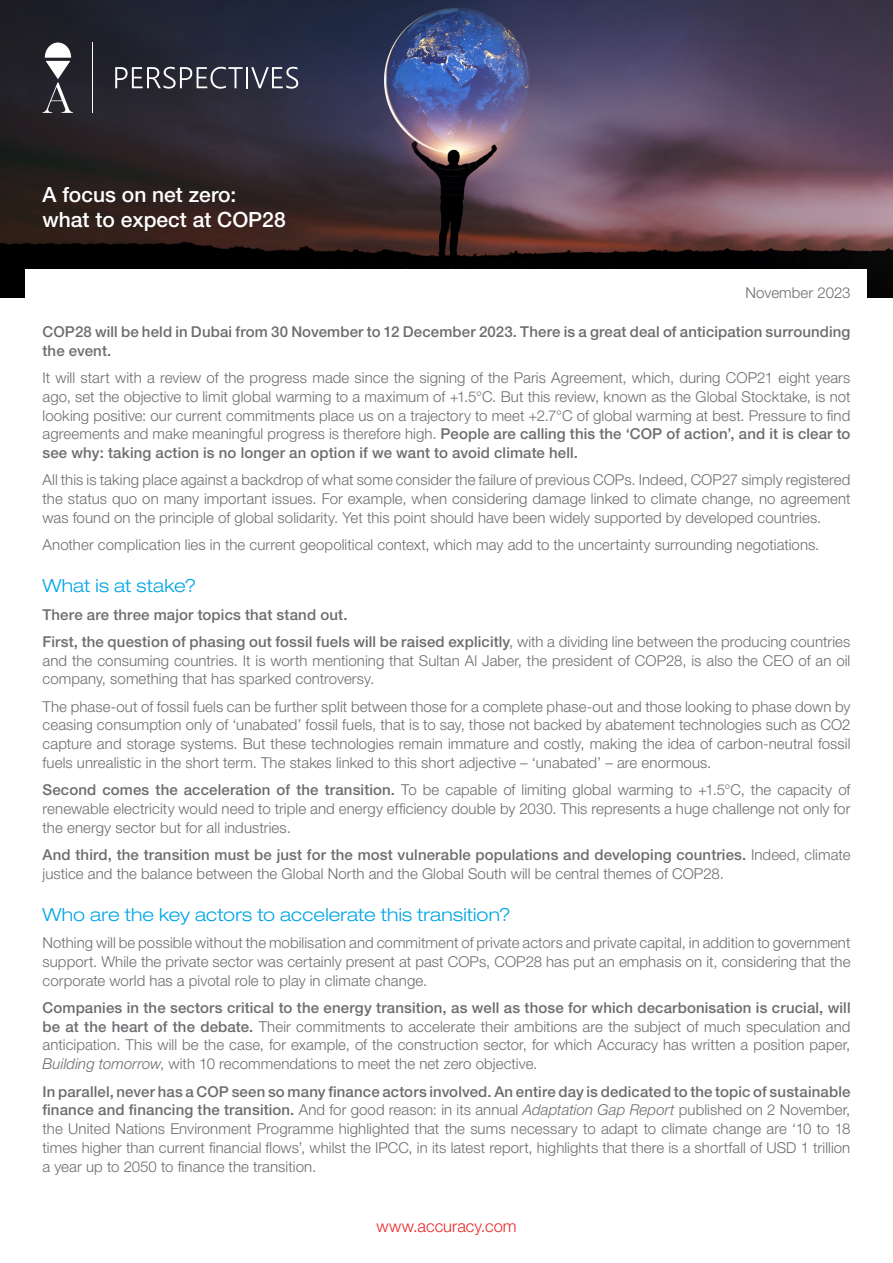
<style>
.page{position:relative;width:893px;height:1263px;background:#fff}
.page>*{position:absolute;margin:0;border:0;box-sizing:border-box;transform-origin:0 0}
.t1{font:500 21px/25.2px "Helvetica Neue LT Pro";color:#fff}
.Paragraph_title{font:300 expanded 18px "Helvetica Neue LT Pro";letter-spacing:.005em;color:#00a6e4}
.t2{font:300 16.5px "Helvetica Neue LT Pro";color:#e9292a}
.Texte_courant{font:300 15px/18.8px "Helvetica Neue LT Pro";letter-spacing:.005em;color:#6c6d70;text-align:justify}
.Texte_courant-2{font:500 15px/18.8px "Helvetica Neue LT Pro";letter-spacing:.01em;color:#6c6d70}
.s1{font-weight:500}
.s2{font-style:italic}
</style>
<div class="page">
<img style="left:0;top:0;width:893px;height:298px">
<svg style="left:43px;top:43px;width:30px;height:70px"></svg>
<hr style="left:92px;top:43px;width:1px;height:70px;background:#fff">
<svg style="left:115px;top:67px;width:128px;height:22px"></svg>
<hr style="left:246px;top:67px;width:2px;height:21px;background:#fff">
<svg style="left:251px;top:67px;width:47px;height:22px"></svg>
<div style="left:26px;top:270px;width:841px;height:38px;background:#fff"></div>
<p class="t1" style="left:43px;top:182px;width:245px">A focus on net zero: what to expect at COP28</p>
<p class="Texte_courant" style="left:746px;top:282px;width:106px">November 2023</p>
<p class="Texte_courant-2" style="left:43px;top:322px;width:809px">COP28 will be held in Dubai from 30 November to 12 December 2023. There is a great deal of anticipation surrounding the event.</p>
<p class="Texte_courant" style="left:43px;top:368px;width:809px">It will start with a review of the progress made since the signing of the Paris Agreement, which, during COP21 eight years ago, set the objective to limit global warming to a maximum of +1.5°C. But this review, known as the Global Stocktake, is not looking positive: our current commitments place us on a trajectory to meet +2.7°C of global warming at best. Pressure to find agreements and make meaningful progress is therefore high. <span class="s1">People are calling this the ‘COP of action’, and it is clear to see why: taking action is no longer an option if we want to avoid climate hell.</span></p>
<p class="Texte_courant" style="left:43px;top:470px;width:809px">All this is taking place against a backdrop of what some consider the failure of previous COPs. Indeed, COP27 simply registered the status quo on many important issues. For example, when considering damage linked to climate change, no agreement was found on the principle of global solidarity. Yet this point should have been widely supported by developed countries.</p>
<p class="Texte_courant" style="left:43px;top:535px;width:778px">Another complication lies in the current geopolitical context, which may add to the uncertainty surrounding negotiations.</p>
<p class="Paragraph_title" style="left:43px;top:575px;width:155px">What is at stake?</p>
<p class="Texte_courant-2" style="left:43px;top:605px;width:306px">There are three major topics that stand out.</p>
<p class="Texte_courant" style="left:43px;top:632px;width:809px"><span class="s1">First, the question of phasing out fossil fuels will be raised explicitly</span>, with a dividing line between the producing countries and the consuming countries. It is worth mentioning that Sultan Al Jaber, the president of COP28, is also the CEO of an oil company, something that has sparked controversy.</p>
<p class="Texte_courant" style="left:43px;top:697px;width:809px">The phase-out of fossil fuels can be further split between those for a complete phase-out and those looking to phase down by ceasing consumption only of ‘unabated’ fossil fuels, that is to say, those not backed by abatement technologies such as CO2 capture and storage systems. But these technologies remain immature and costly, making the idea of carbon-neutral fossil fuels unrealistic in the short term. The stakes linked to this short adjective – ‘unabated’ – are enormous.</p>
<p class="Texte_courant" style="left:43px;top:780px;width:809px"><span class="s1">Second comes the acceleration of the transition.</span> To be capable of limiting global warming to +1.5°C, the capacity of renewable electricity would need to triple and energy efficiency double by 2030. This represents a huge challenge not only for the energy sector but for all industries.</p>
<p class="Texte_courant" style="left:43px;top:845px;width:809px"><span class="s1">And third, the transition must be just for the most vulnerable populations and developing countries.</span> Indeed, climate justice and the balance between the Global North and the Global South will be central themes of COP28.</p>
<p class="Paragraph_title" style="left:43px;top:903px;width:470px">Who are the key actors to accelerate this transition?</p>
<p class="Texte_courant" style="left:43px;top:933px;width:809px">Nothing will be possible without the mobilisation and commitment of private actors and private capital, in addition to government support. While the private sector was certainly present at past COPs, COP28 has put an emphasis on it, considering that the corporate world has a pivotal role to play in climate change.</p>
<p class="Texte_courant" style="left:43px;top:998px;width:810px"><span class="s1">Companies in the sectors critical to the energy transition, as well as those for which decarbonisation is crucial, will be at the heart of the debate.</span> Their commitments to accelerate their ambitions are the subject of much speculation and anticipation. This will be the case, for example, of the construction sector, for which Accuracy has written a position paper, <span class="s2">Building tomorrow</span>, with 10 recommendations to meet the net zero objective.</p>
<p class="Texte_courant" style="left:43px;top:1081px;width:809px"><span class="s1">In parallel, never has a COP seen so many finance actors involved. An entire day is dedicated to the topic of sustainable finance and financing the transition.</span> And for good reason: in its annual <span class="s2">Adaptation Gap Report</span> published on 2 November, the United Nations Environment Programme highlighted that the sums necessary to adapt to climate change are ‘10 to 18 times higher than current financial flows’, whilst the IPCC, in its latest report, highlights that there is a shortfall of USD 1 trillion a year up to 2050 to finance the transition.</p>
<p class="t2" style="left:376px;top:1216px;width:142px">www.accuracy.com</p>
</div>
